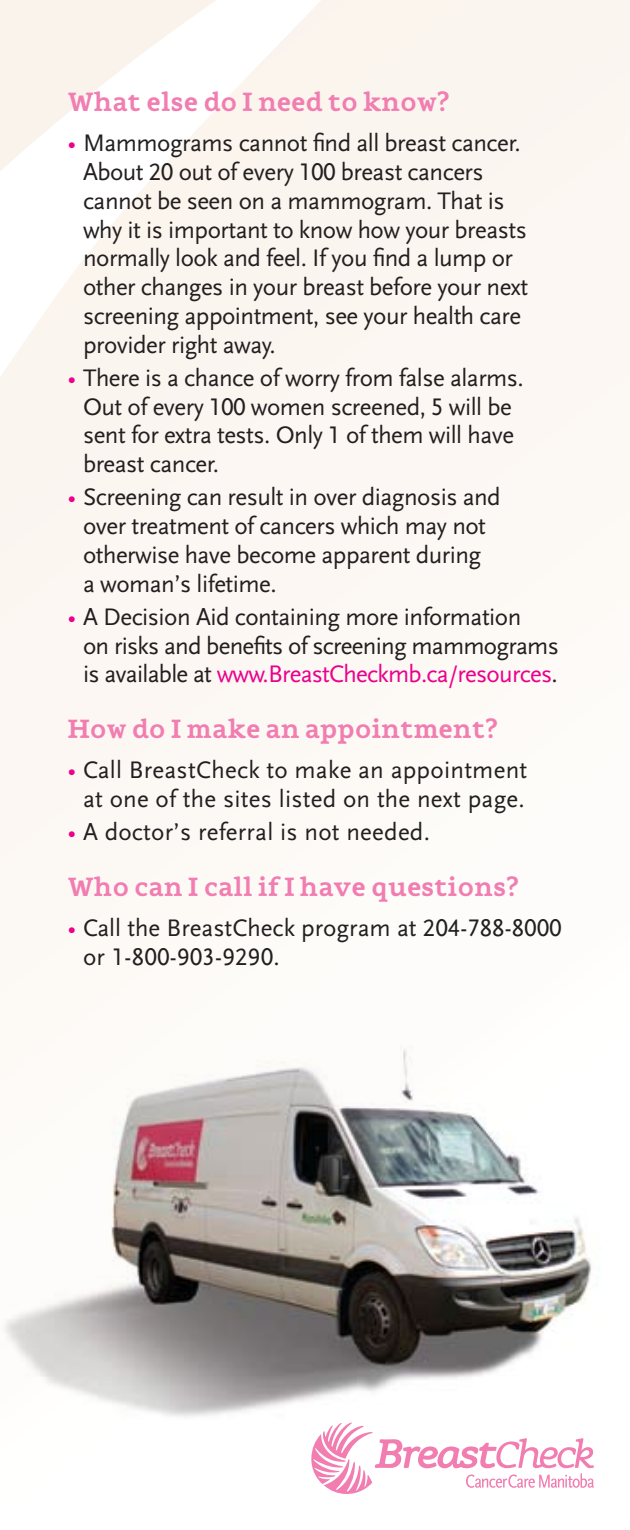
<style>
.page{position:relative;width:630px;height:1530px;background:#fdfaf6}
.page>*{position:absolute;margin:0;border:0;box-sizing:border-box;transform-origin:0 0}
.t1{font:700 27.5px "Flembo Text";letter-spacing:-.01em;color:#f17db1}
.t2{font:25px/28.8px "Scala Sans";letter-spacing:-.02em;color:#231f20}
.t3{font:25px/28.8px "Scala Sans";letter-spacing:.01em;color:#231f20;text-align:center}
.t4{font:25px "Scala Sans";color:#231f20}
.t5{font:25px "Scala Sans Caps";letter-spacing:.01em;color:#231f20}
.s1{color:#ec008c}
.s2{font-family:"Scala Sans Caps"}
.s3{font-family:"Scala Sans"}
</style>
<div class="page">
<img style="left:6px;top:1069px;width:585px;height:348px">
<svg style="left:0;top:0;width:407px;height:1069px"></svg>
<svg style="left:311px;top:1422px;width:283px;height:72px"></svg>
<p class="t1" style="left:68px;top:86px;width:384px">What else do I need to know?</p>
<p class="t2" style="left:83px;top:129px;width:447px;text-indent:-16px"><span class="s1">•</span> Mammograms cannot find all breast cancer.<br>About <span class="s2">20</span> out of every <span class="s2">100</span> breast cancers cannot be seen on a mammogram. That is why it is important to know how your breasts normally look and feel. If you find a lump or other changes in your breast before your next screening appointment, see your health care provider right away.</p>
<p class="t2" style="left:83px;top:364px;width:442px;text-indent:-16px"><span class="s1">•</span> There is a chance of worry from false alarms.<br>Out of every <span class="s2">100</span> women screened, <span class="s2">5</span> will be sent for extra tests. Only <span class="s2">1</span> of them will have breast cancer.</p>
<p class="t2" style="left:83px;top:483px;width:419px;text-indent:-16px"><span class="s1">•</span> Screening can result in over diagnosis and over treatment of cancers which may not otherwise have become apparent during<br>a woman’s lifetime.</p>
<p class="t2" style="left:83px;top:603px;width:477px;text-indent:-16px"><span class="s1">•</span> A Decision Aid containing more information<br>on risks and benefits of screening mammograms is available at <span class="s1">www.BreastCheckmb.ca/resources</span>.</p>
<p class="t1" style="left:68px;top:713px;width:432px">How do I make an appointment?</p>
<p class="t3" style="left:68px;top:756px;width:461px"><span class="s1">•</span> Call BreastCheck to make an appointment at one of the sites listed on the next page.</p>
<p class="t3" style="left:67px;top:818px;width:364px"><span class="s1">•</span> A doctor’s referral is not needed.</p>
<p class="t1" style="left:68px;top:871px;width:453px">Who can I call if I have questions?</p>
<p class="t4" style="left:68px;top:914px;width:496px"><span class="s1">•</span> Call the BreastCheck program at <span class="s2">204-788-8000</span></p>
<p class="t5" style="left:83px;top:943px;width:198px"><span class="s3">or</span> 1-800-903-9290.</p>
</div>
